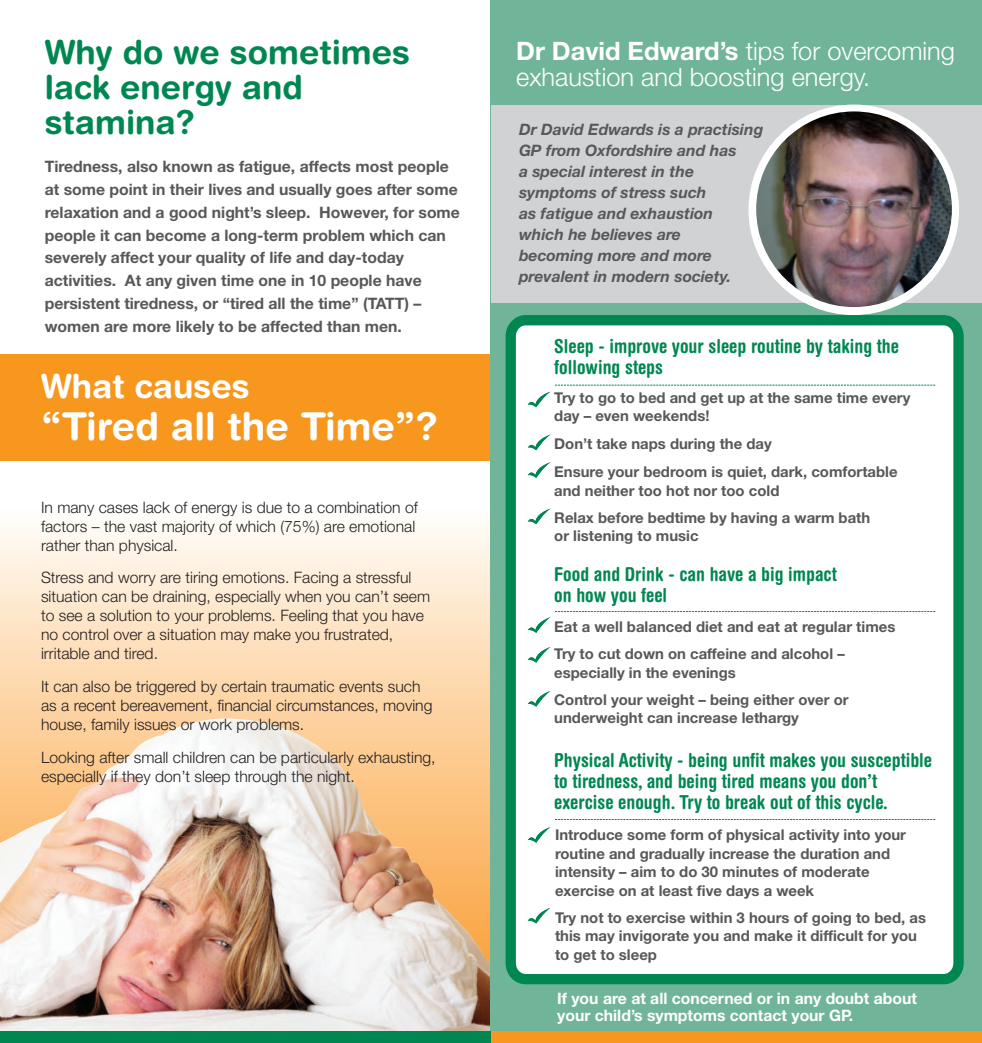
<style>
.page{position:relative;width:982px;height:1043px;background:#fff}
.page>*{position:absolute;margin:0;border:0;box-sizing:border-box;transform-origin:0 0}
.t1{font:700 38.5px "Helvetica Rounded";color:#fff}
.t2{font:700 33.25px/35px "Helvetica Rounded";color:#008751}
.t3{font:700 33.25px "Helvetica Rounded";color:#fff}
.t4{font:300 25.38px/26.2px "Helvetica Neue";color:#fff}
.t5{font:700 condensed 19.25px/21px "Helvetica Rounded";color:#008751}
.t6{font:300 15.75px/18.9px "Helvetica Neue";color:#231f20}
.t7{font:700 15.75px/22.8px "Helvetica Neue";color:#57585a}
.t8{font:italic 700 15.75px/21px "Helvetica Neue";color:#57585a}
.t9{font:700 15.75px/17.5px "Helvetica Neue";color:#fff}
.t10{font:700 14.88px/18.4px "Helvetica Neue";color:#57585a}
.s1{font-weight:700}
</style>
<div class="page">
<svg style="left:0;top:528px;width:490px;height:190px;background:#fde5c8"></svg>
<img style="left:0;top:718px;width:490px;height:314px">
<div style="left:0;top:354px;width:493px;height:107px;background:#f7971d"></div>
<div style="left:490px;top:0;width:491px;height:1043px;background:#70b599"></div>
<div style="left:491px;top:106px;width:490px;height:197px;background:#d1d2d4"></div>
<div style="left:748px;top:105px;width:211px;height:210px;background:#fff;border-radius:50%"></div>
<img style="left:756px;top:111px;width:195px;height:196px;border-radius:50%">
<div style="left:491px;top:1032px;width:490px;height:11px;background:#f7971d"></div>
<div style="left:0;top:1032px;width:490px;height:11px;background:#008751"></div>
<div style="left:510px;top:320px;width:448px;height:659px;background:#fff;border-radius:15px"></div>
<div style="left:505px;top:315px;width:458px;height:669px;border:10px solid #008751;border-radius:15px"></div>
<svg style="left:528px;top:392px;width:22px;height:15px"></svg>
<svg style="left:528px;top:434px;width:22px;height:16px"></svg>
<svg style="left:528px;top:462px;width:22px;height:16px"></svg>
<svg style="left:528px;top:508px;width:22px;height:16px"></svg>
<svg style="left:528px;top:647px;width:22px;height:16px"></svg>
<svg style="left:528px;top:691px;width:22px;height:16px"></svg>
<svg style="left:528px;top:827px;width:22px;height:16px"></svg>
<svg style="left:528px;top:908px;width:22px;height:15px"></svg>
<svg style="left:555px;top:385px;width:379px;height:1px"></svg>
<svg style="left:528px;top:611px;width:406px;height:22px"></svg>
<svg style="left:555px;top:819px;width:379px;height:1px"></svg>
<h2 class="t2" style="left:45px;top:38px;width:367px">Why do we sometimes lack energy and stamina?</h2>
<p class="t7" style="left:45px;top:157px;width:417px">Tiredness, also known as fatigue, affects most people at some point in their lives and usually goes after some relaxation and a good night’s sleep. However, for some people it can become a long-term problem which can severely affect your quality of life and day-today activities. At any given time one in 10 people have persistent tiredness, or “tired all the time” (TATT) – women are more likely to be affected than men.</p>
<h2 class="t3" style="left:41px;top:374px;width:210px">What causes</h2>
<h1 class="t1" style="left:41px;top:412px;width:398px">“Tired all the Time”?</h1>
<p class="t6" style="left:41px;top:499px;width:378px">In many cases lack of energy is due to a combination of factors – the vast majority of which (75%) are emotional rather than physical.</p>
<p class="t6" style="left:41px;top:570px;width:390px">Stress and worry are tiring emotions. Facing a stressful situation can be draining, especially when you can’t seem to see a solution to your problems. Feeling that you have no control over a situation may make you frustrated, irritable and tired.</p>
<p class="t6" style="left:41px;top:678px;width:393px">It can also be triggered by certain traumatic events such as a recent bereavement, financial circumstances, moving house, family issues or work problems.</p>
<p class="t6" style="left:41px;top:749px;width:396px">Looking after small children can be particularly exhausting, especially if they don’t sleep through the night.</p>
<h3 class="t4" style="left:516px;top:40px;width:440px"><span class="s1">Dr David Edward’s</span> tips for overcoming exhaustion and boosting energy.</h3>
<p class="t8" style="left:519px;top:120px;width:246px">Dr David Edwards is a practising<br>GP from Oxfordshire and has<br>a special interest in the symptoms of stress such<br>as fatigue and exhaustion<br>which he believes are<br>becoming more and more prevalent in modern society.</p>
<p class="t5" style="left:554px;top:337px;width:346px">Sleep - improve your sleep routine by taking the following steps</p>
<p class="t10" style="left:554px;top:390px;width:357px">Try to go to bed and get up at the same time every day – even weekends!</p>
<p class="t10" style="left:554px;top:431px;width:345px;line-height:28px">Don’t take naps during the day<br>Ensure your bedroom is quiet, dark, comfortable</p>
<p class="t10" style="left:554px;top:478px;width:317px;line-height:27.1px">and neither too hot nor too cold<br>Relax before bedtime by having a warm bath</p>
<p class="t10" style="left:554px;top:528px;width:146px">or listening to music</p>
<p class="t5" style="left:554px;top:566px;width:284px">Food and Drink - can have a big impact on how you feel</p>
<p class="t10" style="left:554px;top:615px;width:342px;line-height:27.1px">Eat a well balanced diet and eat at regular times<br>Try to cut down on caffeine and alcohol –</p>
<p class="t10" style="left:554px;top:660px;width:296px;line-height:27.1px">especially in the evenings<br>Control your weight – being either over or</p>
<p class="t10" style="left:554px;top:710px;width:246px">underweight can increase lethargy</p>
<p class="t5" style="left:554px;top:751px;width:379px">Physical Activity - being unfit makes you susceptible to tiredness, and being tired means you don’t exercise enough. Try to break out of this cycle.</p>
<p class="t10" style="left:555px;top:827px;width:352px">Introduce some form of physical activity into your routine and gradually increase the duration and intensity – aim to do 30 minutes of moderate exercise on at least five days a week</p>
<p class="t10" style="left:555px;top:909px;width:372px">Try not to exercise within 3 hours of going to bed, as this may invigorate you and make it difficult for you to get to sleep</p>
<p class="t9" style="left:557px;top:991px;width:361px">If you are at all concerned or in any doubt about your child’s symptoms contact your GP.</p>
</div>
